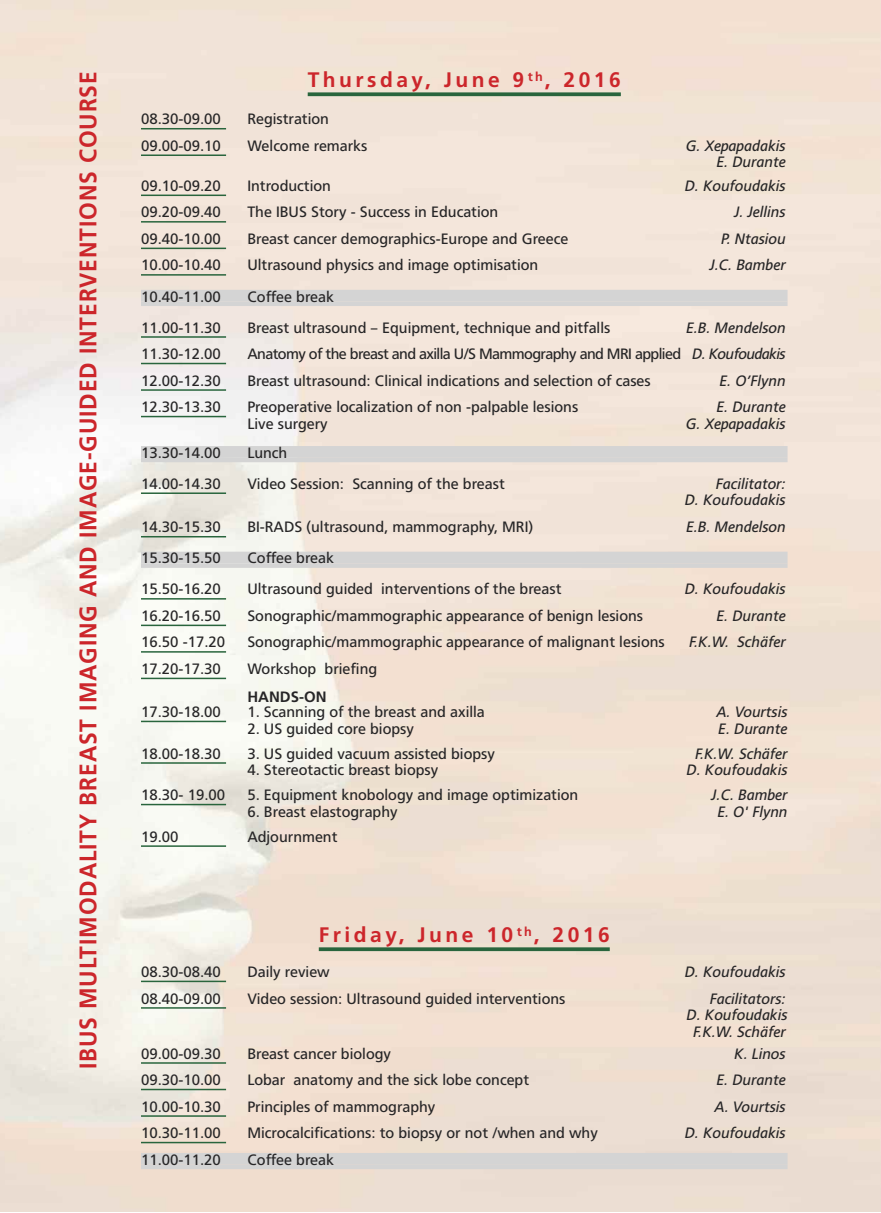
<style>
.page{position:relative;width:881px;height:1213px;background:#fff}
.page>*{position:absolute;margin:0;border:0;box-sizing:border-box;transform-origin:0 0}
.t1{font:700 24px "PF Catalog";letter-spacing:.04em;color:#cc262b;scale:.95 1}
.t2{font:700 21px "PF Catalog";letter-spacing:.165em;color:#cc262b}
.t3{font:15px "PF Catalog";color:#272627}
.t4{font:italic 15px/16.5px "PF Catalog";color:#272627;text-align:right}
.t5{font:15px "PF Catalog";letter-spacing:-.04em;color:#272627}
.t6{font:700 15px "PF Catalog";color:#272627}
.s1{font-style:italic}
</style>
<div class="page">
<svg style="left:308px;top:92px;width:313px;height:4px"></svg>
<hr style="left:141px;top:128px;width:85px;height:1px;background:#29653d">
<hr style="left:141px;top:154px;width:85px;height:2px;background:#29653d">
<hr style="left:141px;top:195px;width:85px;height:1px;background:#29653d">
<hr style="left:141px;top:221px;width:85px;height:2px;background:#29653d">
<hr style="left:141px;top:248px;width:85px;height:1px;background:#29653d">
<hr style="left:141px;top:274px;width:85px;height:2px;background:#29653d">
<div style="left:141px;top:290px;width:646px;height:11px;background:#d4d4d4"></div>
<div style="left:141px;top:301px;width:646px;height:5px;background:#d4d4d4"></div>
<hr style="left:141px;top:336px;width:85px;height:2px;background:#29653d">
<hr style="left:141px;top:363px;width:85px;height:1px;background:#29653d">
<hr style="left:141px;top:389px;width:85px;height:2px;background:#29653d">
<hr style="left:141px;top:416px;width:85px;height:1px;background:#29653d">
<div style="left:141px;top:446px;width:646px;height:12px;background:#d4d4d4"></div>
<hr style="left:141px;top:458px;width:646px;height:4px;background:#d4d4d4">
<hr style="left:141px;top:492px;width:85px;height:2px;background:#29653d">
<hr style="left:141px;top:536px;width:85px;height:1px;background:#29653d">
<div style="left:141px;top:552px;width:646px;height:11px;background:#d4d4d4"></div>
<div style="left:141px;top:563px;width:646px;height:5px;background:#d4d4d4"></div>
<hr style="left:141px;top:598px;width:85px;height:1px;background:#29653d">
<hr style="left:141px;top:625px;width:85px;height:1px;background:#29653d">
<hr style="left:141px;top:651px;width:85px;height:2px;background:#29653d">
<hr style="left:141px;top:678px;width:85px;height:1px;background:#29653d">
<hr style="left:141px;top:721px;width:85px;height:1px;background:#29653d">
<hr style="left:141px;top:762px;width:85px;height:2px;background:#29653d">
<hr style="left:141px;top:804px;width:85px;height:1px;background:#29653d">
<hr style="left:141px;top:845px;width:85px;height:2px;background:#29653d">
<svg style="left:319px;top:947px;width:291px;height:4px"></svg>
<hr style="left:141px;top:980px;width:85px;height:2px;background:#29653d">
<hr style="left:141px;top:1007px;width:85px;height:2px;background:#29653d">
<hr style="left:141px;top:1062px;width:85px;height:2px;background:#29653d">
<hr style="left:141px;top:1089px;width:85px;height:1px;background:#29653d">
<hr style="left:141px;top:1115px;width:85px;height:2px;background:#29653d">
<hr style="left:141px;top:1142px;width:85px;height:1px;background:#29653d">
<div style="left:141px;top:1153px;width:646px;height:11px;background:#d4d4d4"></div>
<div style="left:141px;top:1164px;width:646px;height:5px;background:#d4d4d4"></div>
<h1 class="t1" style="left:74px;top:1069px;width:1052px;rotate:-90deg">IBUS MULTIMODALITY BREAST IMAGING AND IMAGE-GUIDED INTERVENTIONS COURSE</h1>
<h2 class="t2" style="left:308px;top:68px;width:315px">Thursday, June 9 <sup>th</sup>, 2016</h2>
<p class="t3" style="left:141px;top:110px;width:81px">08.30-09.00</p>
<p class="t3" style="left:247px;top:110px;width:83px">Registration</p>
<p class="t3" style="left:141px;top:137px;width:81px">09.00-09.10</p>
<p class="t3" style="left:247px;top:137px;width:122px">Welcome remarks</p>
<p class="t4" style="left:686px;top:138px;width:101px">G. Xepapadakis<br>E. Durante</p>
<p class="t3" style="left:141px;top:177px;width:81px">09.10-09.20</p>
<p class="t3" style="left:247px;top:177px;width:85px">Introduction</p>
<p class="t4" style="left:684px;top:178px;width:102px">D. Koufoudakis</p>
<p class="t3" style="left:141px;top:204px;width:81px">09.20-09.40</p>
<p class="t3" style="left:247px;top:204px;width:252px">The IBUS Story - Success in Education</p>
<p class="t4" style="left:734px;top:204px;width:53px">J. Jellins</p>
<p class="t3" style="left:141px;top:230px;width:81px">09.40-10.00</p>
<p class="t3" style="left:247px;top:230px;width:322px">Breast cancer demographics-Europe and Greece</p>
<p class="t4" style="left:721px;top:231px;width:66px">P. Ntasiou</p>
<p class="t3" style="left:141px;top:257px;width:81px">10.00-10.40</p>
<p class="t3" style="left:247px;top:257px;width:292px">Ultrasound physics and image optimisation</p>
<p class="t4" style="left:709px;top:257px;width:78px">J.C. Bamber</p>
<p class="t3" style="left:141px;top:288px;width:81px">10.40-11.00</p>
<p class="t3" style="left:247px;top:288px;width:88px">Coffee break</p>
<p class="t3" style="left:141px;top:319px;width:81px">11.00-11.30</p>
<p class="t3" style="left:247px;top:319px;width:364px">Breast ultrasound – Equipment, technique and pitfalls</p>
<p class="t4" style="left:686px;top:319px;width:101px">E.B. Mendelson</p>
<p class="t3" style="left:141px;top:345px;width:81px">11.30-12.00</p>
<p class="t5" style="left:247px;top:345px;width:540px">Anatomy of the breast and axilla U/S Mammography and MRI applied <span class="s1">D. Koufoudakis</span></p>
<p class="t3" style="left:141px;top:372px;width:81px">12.00-12.30</p>
<p class="t3" style="left:247px;top:372px;width:405px">Breast ultrasound: Clinical indications and selection of cases</p>
<p class="t4" style="left:719px;top:372px;width:68px">E. O’Flynn</p>
<p class="t3" style="left:141px;top:398px;width:81px">12.30-13.30</p>
<p class="t3" style="left:247px;top:398px;width:332px">Preoperative localization of non -palpable lesions</p>
<p class="t4" style="left:716px;top:399px;width:71px">E. Durante</p>
<p class="t3" style="left:247px;top:415px;width:82px">Live surgery</p>
<p class="t4" style="left:686px;top:415px;width:101px">G. Xepapadakis</p>
<p class="t3" style="left:141px;top:444px;width:81px">13.30-14.00</p>
<p class="t3" style="left:247px;top:444px;width:42px">Lunch</p>
<p class="t3" style="left:141px;top:475px;width:81px">14.00-14.30</p>
<p class="t3" style="left:247px;top:475px;width:259px">Video Session: Scanning of the breast</p>
<p class="t4" style="left:684px;top:475px;width:102px">Facilitator:<br>D. Koufoudakis</p>
<p class="t3" style="left:141px;top:518px;width:81px">14.30-15.30</p>
<p class="t3" style="left:247px;top:518px;width:287px">BI-RADS (ultrasound, mammography, MRI)</p>
<p class="t4" style="left:686px;top:519px;width:101px">E.B. Mendelson</p>
<p class="t3" style="left:141px;top:549px;width:81px">15.30-15.50</p>
<p class="t3" style="left:247px;top:549px;width:88px">Coffee break</p>
<p class="t3" style="left:141px;top:580px;width:81px">15.50-16.20</p>
<p class="t3" style="left:247px;top:580px;width:316px">Ultrasound guided interventions of the breast</p>
<p class="t4" style="left:684px;top:581px;width:102px">D. Koufoudakis</p>
<p class="t3" style="left:141px;top:607px;width:81px">16.20-16.50</p>
<p class="t3" style="left:247px;top:607px;width:397px">Sonographic/mammographic appearance of benign lesions</p>
<p class="t4" style="left:716px;top:608px;width:71px">E. Durante</p>
<p class="t3" style="left:141px;top:634px;width:86px">16.50 -17.20</p>
<p class="t3" style="left:247px;top:634px;width:419px">Sonographic/mammographic appearance of malignant lesions</p>
<p class="t4" style="left:689px;top:634px;width:98px">F.K.W. Schäfer</p>
<p class="t3" style="left:141px;top:660px;width:81px">17.20-17.30</p>
<p class="t3" style="left:247px;top:660px;width:131px">Workshop briefing</p>
<p class="t6" style="left:247px;top:688px;width:81px">HANDS-ON</p>
<p class="t3" style="left:141px;top:703px;width:81px">17.30-18.00</p>
<p class="t3" style="left:247px;top:703px;width:239px">1. Scanning of the breast and axilla</p>
<p class="t4" style="left:716px;top:704px;width:73px">A. Vourtsis</p>
<p class="t3" style="left:247px;top:720px;width:168px">2. US guided core biopsy</p>
<p class="t4" style="left:718px;top:720px;width:71px">E. Durante</p>
<p class="t3" style="left:141px;top:745px;width:81px">18.00-18.30</p>
<p class="t3" style="left:247px;top:745px;width:249px">3. US guided vacuum assisted biopsy</p>
<p class="t4" style="left:695px;top:745px;width:94px">F.K.W. Schäfer</p>
<p class="t3" style="left:247px;top:761px;width:192px">4. Stereotactic breast biopsy</p>
<p class="t4" style="left:686px;top:762px;width:102px">D. Koufoudakis</p>
<p class="t3" style="left:141px;top:786px;width:86px">18.30- 19.00</p>
<p class="t3" style="left:247px;top:786px;width:332px">5. Equipment knobology and image optimization</p>
<p class="t4" style="left:711px;top:787px;width:78px">J.C. Bamber</p>
<p class="t3" style="left:247px;top:803px;width:152px">6. Breast elastography</p>
<p class="t4" style="left:717px;top:803px;width:72px">E. O' Flynn</p>
<p class="t3" style="left:141px;top:828px;width:39px">19.00</p>
<p class="t3" style="left:247px;top:828px;width:92px">Adjournment</p>
<h2 class="t2" style="left:319px;top:922px;width:292px">Friday, June 10 <sup>th</sup>, 2016</h2>
<p class="t3" style="left:141px;top:963px;width:81px">08.30-08.40</p>
<p class="t3" style="left:247px;top:963px;width:84px">Daily review</p>
<p class="t4" style="left:684px;top:964px;width:102px">D. Koufoudakis</p>
<p class="t3" style="left:141px;top:989px;width:81px">08.40-09.00</p>
<p class="t3" style="left:247px;top:989px;width:319px">Video session: Ultrasound guided interventions</p>
<p class="t4" style="left:686px;top:990px;width:102px">Facilitators:<br>D. Koufoudakis<br>F.K.W. Schäfer</p>
<p class="t3" style="left:141px;top:1045px;width:81px">09.00-09.30</p>
<p class="t3" style="left:247px;top:1045px;width:145px">Breast cancer biology</p>
<p class="t4" style="left:734px;top:1045px;width:53px">K. Linos</p>
<p class="t3" style="left:141px;top:1071px;width:81px">09.30-10.00</p>
<p class="t3" style="left:247px;top:1071px;width:283px">Lobar anatomy and the sick lobe concept</p>
<p class="t4" style="left:716px;top:1072px;width:71px">E. Durante</p>
<p class="t3" style="left:141px;top:1098px;width:81px">10.00-10.30</p>
<p class="t3" style="left:247px;top:1098px;width:189px">Principles of mammography</p>
<p class="t4" style="left:714px;top:1098px;width:73px">A. Vourtsis</p>
<p class="t3" style="left:141px;top:1124px;width:81px">10.30-11.00</p>
<p class="t3" style="left:247px;top:1124px;width:352px">Microcalcifications: to biopsy or not /when and why</p>
<p class="t4" style="left:684px;top:1125px;width:102px">D. Koufoudakis</p>
<p class="t3" style="left:141px;top:1151px;width:81px">11.00-11.20</p>
<p class="t3" style="left:247px;top:1151px;width:88px">Coffee break</p>
</div>
